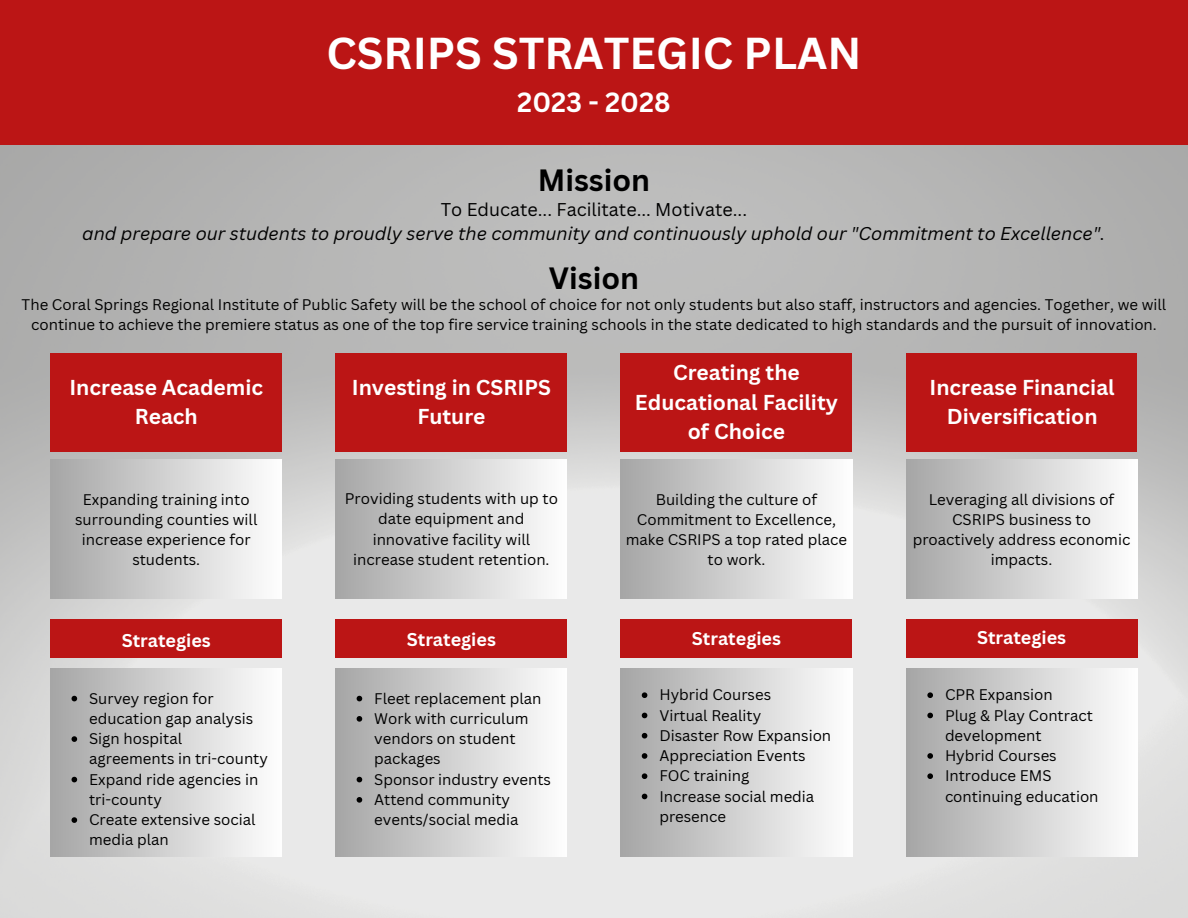
<style>
.page{position:relative;width:1188px;height:918px;background:#fff}
.page>*{position:absolute;margin:0;border:0;box-sizing:border-box;transform-origin:0 0}
.t1{font:700 43.5px "Canva Sans";color:#fff}
.t2{font:700 30px "Canva Sans";color:#000}
.t3{font:700 27px "Canva Sans";color:#fff}
.t4{font:700 21px/29.2px "Canva Sans";color:#fff;text-align:center}
.t5{font:italic 18px "Canva Sans";color:#000}
.t6{font:700 18px "Canva Sans";color:#fff}
.t7{font:18px "Canva Sans";color:#000}
.t8{font:15px/20.2px "Canva Sans";color:#000}
</style>
<div class="page">
<img style="left:0;top:144px;width:1188px;height:774px">
<div style="left:0;top:0;width:1188px;height:144px;background:#bb1515"></div>
<div style="left:51px;top:354px;width:231px;height:98px;background:#bb1515"></div>
<div style="left:51px;top:460px;width:231px;height:139px;background:linear-gradient(to right,#a6a6a6,#fefefe)"></div>
<div style="left:51px;top:619px;width:231px;height:39px;background:#bb1515"></div>
<div style="left:51px;top:668px;width:231px;height:188px;background:linear-gradient(to right,#a6a6a6,#fefefe)"></div>
<div style="left:336px;top:459px;width:231px;height:140px;background:linear-gradient(to right,#a6a6a6,#fefefe)"></div>
<div style="left:336px;top:354px;width:231px;height:98px;background:#bb1515"></div>
<div style="left:336px;top:619px;width:231px;height:39px;background:#bb1515"></div>
<div style="left:336px;top:668px;width:231px;height:188px;background:linear-gradient(to right,#a6a6a6,#fefefe)"></div>
<div style="left:621px;top:460px;width:231px;height:139px;background:linear-gradient(to right,#a6a6a6,#fefefe)"></div>
<div style="left:621px;top:354px;width:231px;height:98px;background:#bb1515"></div>
<div style="left:621px;top:619px;width:231px;height:39px;background:#bb1515"></div>
<div style="left:621px;top:668px;width:231px;height:188px;background:linear-gradient(to right,#a6a6a6,#fefefe)"></div>
<div style="left:906px;top:354px;width:231px;height:98px;background:#bb1515"></div>
<div style="left:906px;top:460px;width:231px;height:139px;background:linear-gradient(to right,#a6a6a6,#fefefe)"></div>
<div style="left:906px;top:619px;width:231px;height:39px;background:#bb1515"></div>
<div style="left:906px;top:668px;width:231px;height:188px;background:linear-gradient(to right,#a6a6a6,#fefefe)"></div>
<svg style="left:72px;top:696px;width:5px;height:5px"></svg>
<svg style="left:72px;top:736px;width:5px;height:6px"></svg>
<svg style="left:72px;top:777px;width:5px;height:5px"></svg>
<svg style="left:72px;top:817px;width:5px;height:6px"></svg>
<svg style="left:357px;top:696px;width:5px;height:5px"></svg>
<svg style="left:357px;top:716px;width:5px;height:6px"></svg>
<svg style="left:357px;top:777px;width:5px;height:5px"></svg>
<svg style="left:357px;top:797px;width:5px;height:6px"></svg>
<svg style="left:642px;top:692px;width:5px;height:6px"></svg>
<svg style="left:642px;top:713px;width:5px;height:5px"></svg>
<svg style="left:642px;top:733px;width:5px;height:6px"></svg>
<svg style="left:642px;top:753px;width:5px;height:6px"></svg>
<svg style="left:642px;top:773px;width:5px;height:6px"></svg>
<svg style="left:642px;top:794px;width:5px;height:5px"></svg>
<svg style="left:927px;top:692px;width:6px;height:6px"></svg>
<svg style="left:927px;top:713px;width:6px;height:5px"></svg>
<svg style="left:927px;top:753px;width:6px;height:6px"></svg>
<svg style="left:927px;top:773px;width:6px;height:6px"></svg>
<p class="t1" style="left:327px;top:22px;width:536px">CSRIPS STRATEGIC PLAN</p>
<p class="t3" style="left:517px;top:83px;width:155px">2023 - 2028</p>
<p class="t2" style="left:538px;top:159px;width:114px">Mission</p>
<p class="t7" style="left:441px;top:196px;width:308px">To Educate... Facilitate... Motivate...</p>
<p class="t5" style="left:82px;top:221px;width:1024px">and prepare our students to proudly serve the community and continuously uphold our "Commitment to Excellence".</p>
<p class="t2" style="left:549px;top:257px;width:92px">Vision</p>
<p class="t8" style="left:22px;top:294px;width:1146px;text-align:center">The Coral Springs Regional Institute of Public Safety will be the school of choice for not only students but also staff, instructors and agencies. Together, we will continue to achieve the premiere status as one of the top fire service training schools in the state dedicated to high standards and the pursuit of innovation.</p>
<p class="t4" style="left:635px;top:358px;width:204px">Creating the<br>Educational Facility</p>
<p class="t4" style="left:688px;top:416px;width:99px">of Choice</p>
<p class="t4" style="left:69px;top:372px;width:195px">Increase Academic<br>Reach</p>
<p class="t4" style="left:352px;top:372px;width:201px">Investing in CSRIPS<br>Future</p>
<p class="t4" style="left:930px;top:372px;width:187px">Increase Financial<br>Diversification</p>
<p class="t8" style="left:75px;top:489px;width:184px;text-align:center">Expanding training into surrounding counties will increase experience for students.</p>
<p class="t8" style="left:345px;top:488px;width:215px;text-align:center">Providing students with up to date equipment and innovative facility will increase student retention.</p>
<p class="t8" style="left:626px;top:489px;width:223px;text-align:center">Building the culture of<br>Commitment to Excellence, make CSRIPS a top rated place to work.</p>
<p class="t8" style="left:913px;top:489px;width:219px;text-align:center">Leveraging all divisions of<br>CSRIPS business to proactively address economic impacts.</p>
<p class="t6" style="left:122px;top:628px;width:91px">Strategies</p>
<p class="t6" style="left:407px;top:627px;width:91px">Strategies</p>
<p class="t6" style="left:692px;top:626px;width:91px">Strategies</p>
<p class="t6" style="left:977px;top:625px;width:91px">Strategies</p>
<p class="t8" style="left:89px;top:688px;width:166px">Survey region for education gap analysis</p>
<p class="t8" style="left:89px;top:728px;width:180px">Sign hospital agreements in tri-county</p>
<p class="t8" style="left:89px;top:769px;width:171px">Expand ride agencies in tri-county</p>
<p class="t8" style="left:89px;top:809px;width:168px">Create extensive social media plan</p>
<p class="t8" style="left:374px;top:688px;width:169px">Fleet replacement plan</p>
<p class="t8" style="left:374px;top:708px;width:156px">Work with curriculum vendors on student packages</p>
<p class="t8" style="left:374px;top:769px;width:178px">Sponsor industry events</p>
<p class="t8" style="left:374px;top:789px;width:146px">Attend community events/social media</p>
<p class="t8" style="left:659px;top:684px;width:113px">Hybrid Courses</p>
<p class="t8" style="left:659px;top:705px;width:103px">Virtual Reality</p>
<p class="t8" style="left:659px;top:725px;width:173px">Disaster Row Expansion</p>
<p class="t8" style="left:659px;top:745px;width:148px">Appreciation Events</p>
<p class="t8" style="left:659px;top:765px;width:92px">FOC training</p>
<p class="t8" style="left:659px;top:786px;width:156px">Increase social media presence</p>
<p class="t8" style="left:945px;top:684px;width:109px">CPR Expansion</p>
<p class="t8" style="left:945px;top:705px;width:149px">Plug &amp; Play Contract development</p>
<p class="t8" style="left:945px;top:745px;width:113px">Hybrid Courses</p>
<p class="t8" style="left:945px;top:765px;width:155px">Introduce EMS continuing education</p>
</div>
